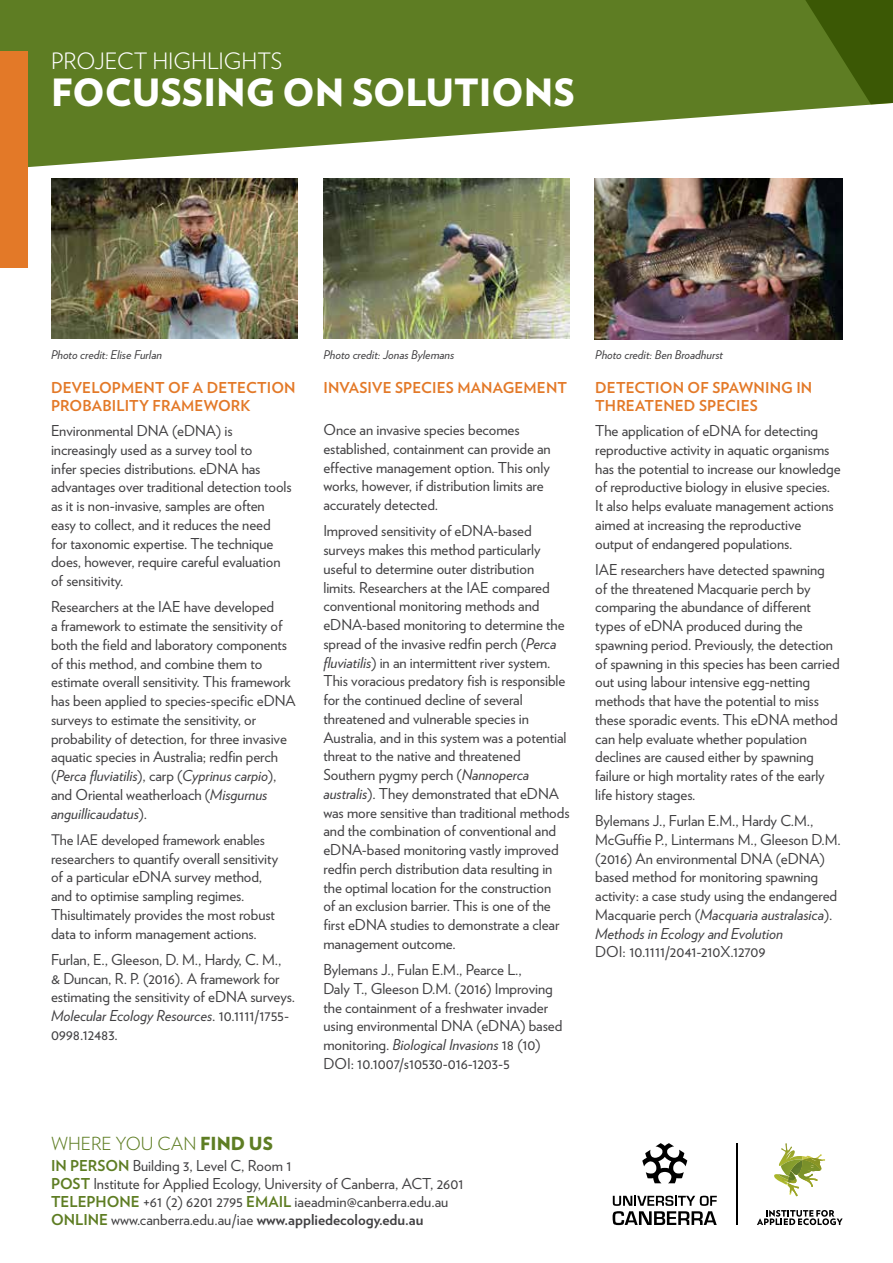
<style>
.page{position:relative;width:893px;height:1263px;background:#fff}
.page>*{position:absolute;margin:0;border:0;box-sizing:border-box;transform-origin:0 0}
.t1{font:900 37.5px "Verlag";color:#fff}
.t2{font:300 22.5px "Verlag";color:#fff}
.t3{font:300 18px "Verlag";color:#5e7d23}
.t4{font:15px/18.8px "Verlag";letter-spacing:-.005em;color:#414042}
.t5{font:700 15px/18px "Verlag";letter-spacing:.01em;color:#e37928}
.t6{font:14.7px "Verlag";letter-spacing:-.01em;color:#414042}
.t7{font:italic 12px "Verlag";color:#414042}
.s1{font-style:italic}
.s2{font-weight:900}
.s3{font-weight:700;color:#5e7d23}
.s4{font-weight:700}
</style>
<div class="page">
<img style="left:594px;top:178px;width:249px;height:161px">
<img style="left:51px;top:179px;width:247px;height:160px">
<svg style="left:0;top:0;width:879px;height:169px;fill:#5e7d23"></svg>
<svg style="left:797px;top:0;width:96px;height:104px;background:#4a6812"></svg>
<img style="left:323px;top:179px;width:247px;height:159px">
<hr style="left:736px;top:1143px;width:1px;height:82px;background:#000">
<svg style="left:613px;top:1196px;width:104px;height:29px"></svg>
<svg style="left:642px;top:1143px;width:45px;height:40px"></svg>
<img style="left:774px;top:1174px;width:4px;height:7px">
<img style="left:781px;top:1143px;width:14px;height:11px">
<svg style="left:778px;top:1154px;width:47px;height:42px"></svg>
<svg style="left:757px;top:1210px;width:86px;height:15px"></svg>
<div style="left:0;top:52px;width:27px;height:216px;background:#e37928"></div>
<h2 class="t2" style="left:51px;top:44px;width:233px">PROJECT HIGHLIGHTS</h2>
<h1 class="t1" style="left:51px;top:62px;width:525px">FOCUSSING ON SOLUTIONS</h1>
<p class="t7" style="left:51px;top:346px;width:112px">Photo credit: Elise Furlan</p>
<p class="t5" style="left:51px;top:378px;width:246px">DEVELOPMENT OF A DETECTION<br>PROBABILITY FRAMEWORK</p>
<p class="t4" style="left:51px;top:421px;width:242px">Environmental DNA (eDNA) is increasingly used as a survey tool to<br>infer species distributions. eDNA has advantages over traditional detection tools as it is non-invasive, samples are often easy to collect, and it reduces the need<br>for taxonomic expertise. The technique does, however, require careful evaluation of sensitivity.</p>
<p class="t4" style="left:51px;top:597px;width:246px">Researchers at the IAE have developed<br>a framework to estimate the sensitivity of both the field and laboratory components of this method, and combine them to estimate overall sensitivity. This framework has been applied to species-specific eDNA surveys to estimate the sensitivity, or probability of detection, for three invasive aquatic species in Australia; redfin perch (<span class="s1">Perca fluviatilis</span>), carp (<span class="s1">Cyprinus carpio</span>), and Oriental weatherloach (<span class="s1">Misgurnus anguillicaudatus</span>).</p>
<p class="t6" style="left:51px;top:828px;width:215px">The IAE developed framework enables</p>
<p class="t4" style="left:51px;top:848px;width:229px">researchers to quantify overall sensitivity of a particular eDNA survey method, and to optimise sampling regimes.<br>Thisultimately provides the most robust data to inform management actions.</p>
<p class="t4" style="left:51px;top:949px;width:245px">Furlan, E., Gleeson, D. M., Hardy, C. M.,<br>&amp; Duncan, R. P. (2016). A framework for estimating the sensitivity of eDNA surveys.<br><span class="s1">Molecular Ecology Resources</span>. 10.1111/1755- 0998.12483.</p>
<p class="t7" style="left:323px;top:346px;width:132px">Photo credit: Jonas Bylemans</p>
<p class="t5" style="left:323px;top:378px;width:245px">INVASIVE SPECIES MANAGEMENT</p>
<p class="t4" style="left:323px;top:420px;width:229px">Once an invasive species becomes established, containment can provide an effective management option. This only works, however, if distribution limits are accurately detected.</p>
<p class="t4" style="left:323px;top:521px;width:248px">Improved sensitivity of eDNA-based surveys makes this method particularly useful to determine outer distribution limits. Researchers at the IAE compared conventional monitoring methods and eDNA-based monitoring to determine the spread of the invasive redfin perch (<span class="s1">Perca fluviatilis</span>) in an intermittent river system.<br>This voracious predatory fish is responsible for the continued decline of several threatened and vulnerable species in Australia, and in this system was a potential threat to the native and threatened Southern pygmy perch (<span class="s1">Nannoperca australis</span>). They demonstrated that eDNA was more sensitive than traditional methods and the combination of conventional and eDNA-based monitoring vastly improved redfin perch distribution data resulting in the optimal location for the construction<br>of an exclusion barrier. This is one of the first eDNA studies to demonstrate a clear management outcome.</p>
<p class="t4" style="left:323px;top:959px;width:240px">Bylemans J., Fulan E.M., Pearce L.,<br>Daly T., Gleeson D.M. (2016) Improving the containment of a freshwater invader using environmental DNA (eDNA) based monitoring. <span class="s1">Biological Invasions</span> 18 (10)<br>DOI: 10.1007/s10530-016-1203-5</p>
<p class="t3" style="left:51px;top:1131px;width:223px">WHERE YOU CAN <span class="s2">FIND US</span></p>
<p class="t4" style="left:51px;top:1155px;width:414px;line-height:18px"><span class="s3">IN PERSON</span> Building 3, Level C, Room 1<br><span class="s3">POST</span> Institute for Applied Ecology, University of Canberra, ACT, 2601<br><span class="s3">TELEPHONE</span> +61 (2) 6201 2795 <span class="s3">EMAIL</span> iaeadmin@canberra.edu.au <span class="s3">ONLINE</span> www.canberra.edu.au/iae <span class="s4">www.appliedecology.edu.au</span></p>
<p class="t7" style="left:595px;top:346px;width:129px">Photo credit: Ben Broadhurst</p>
<p class="t5" style="left:595px;top:378px;width:219px">DETECTION OF SPAWNING IN<br>THREATENED SPECIES</p>
<p class="t4" style="left:595px;top:421px;width:247px">The application of eDNA for detecting reproductive activity in aquatic organisms has the potential to increase our knowledge of reproductive biology in elusive species.<br>It also helps evaluate management actions aimed at increasing the reproductive output of endangered populations.</p>
<p class="t4" style="left:595px;top:559px;width:246px">IAE researchers have detected spawning of the threatened Macquarie perch by comparing the abundance of different types of eDNA produced during the spawning period. Previously, the detection of spawning in this species has been carried out using labour intensive egg-netting methods that have the potential to miss these sporadic events. This eDNA method can help evaluate whether population declines are caused either by spawning failure or high mortality rates of the early life history stages.</p>
<p class="t4" style="left:595px;top:810px;width:247px">Bylemans J., Furlan E.M., Hardy C.M., McGuffie P., Lintermans M., Gleeson D.M. (2016) An environmental DNA (eDNA) based method for monitoring spawning activity: a case study using the endangered Macquarie perch (<span class="s1">Macquaria australasica</span>).<br><span class="s1">Methods in Ecology and Evolution</span></p>
<p class="t4" style="left:595px;top:942px;width:172px">DOI: 10.1111/2041-210X.12709</p>
</div>
